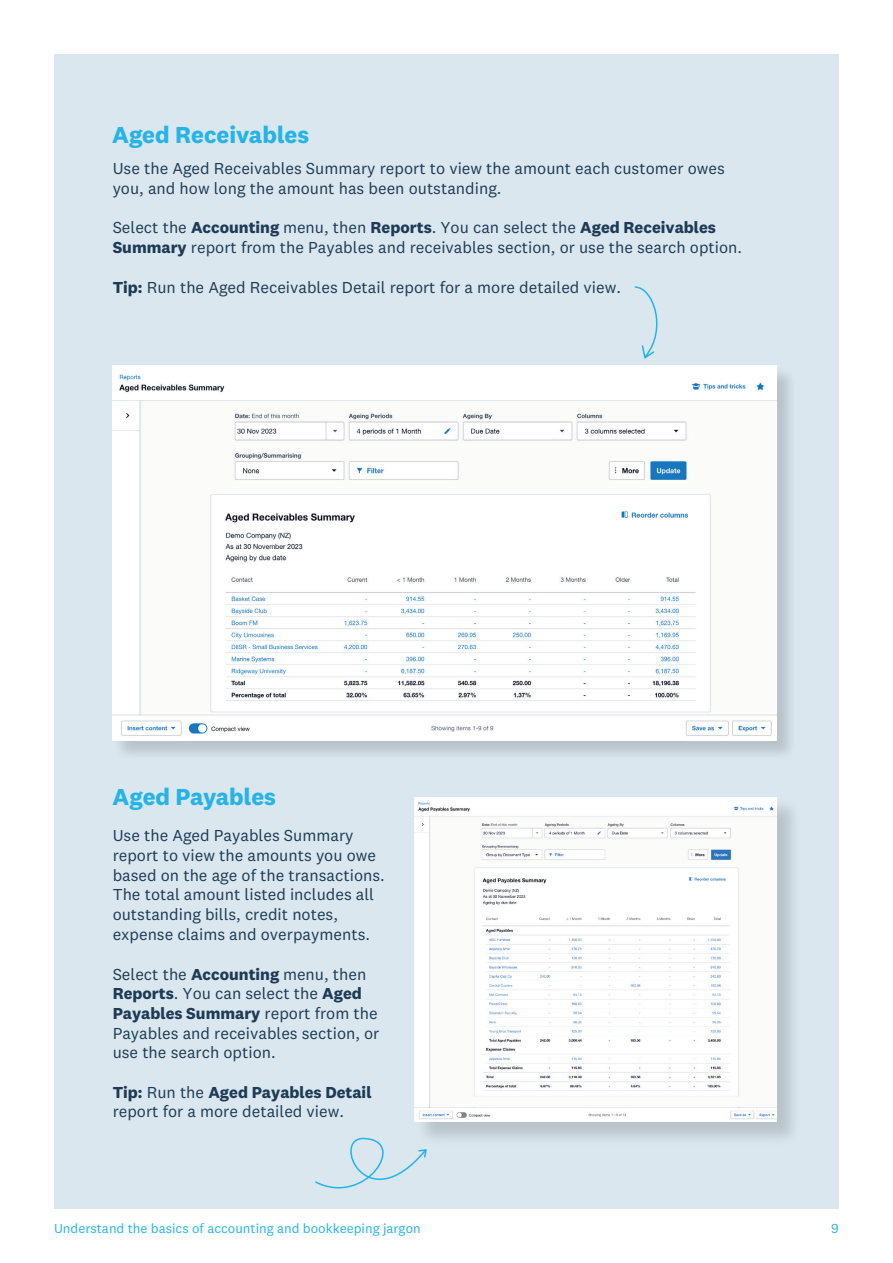
<style>
.page{position:relative;width:893px;height:1263px;background:#fff}
.page>*{position:absolute;margin:0;border:0;box-sizing:border-box;transform-origin:0 0}
.t1{font:700 24px "National 2";color:#26b3e8}
.t2{font:16.5px/19.8px "National 2";color:#1d3b55}
.t3{font:13.5px "National 2";color:#26b3e8}
.s1{font-weight:700}
</style>
<div class="page">
<div style="left:54px;top:54px;width:785px;height:1155px;background:#dae7ef"></div>
<svg style="left:315px;top:1137px;width:112px;height:52px"></svg>
<img style="left:112px;top:365px;width:679px;height:390px">
<img style="left:112px;top:365px;width:664px;height:375px">
<img style="left:410px;top:797px;width:384px;height:354px">
<img style="left:415px;top:797px;width:361px;height:324px">
<svg style="left:634px;top:286px;width:24px;height:73px"></svg>
<h1 class="t1" style="left:112px;top:120px;width:199px">Aged Receivables</h1>
<p class="t2" style="left:113px;top:158px;width:614px">Use the Aged Receivables Summary report to view the amount each customer owes you, and how long the amount has been outstanding.</p>
<p class="t2" style="left:113px;top:218px;width:631px">Select the <span class="s1">Accounting</span> menu, then <span class="s1">Reports</span>. You can select the <span class="s1">Aged Receivables<br>Summary</span> report from the Payables and receivables section, or use the search option.</p>
<p class="t2" style="left:113px;top:277px;width:510px"><span class="s1">Tip:</span> Run the Aged Receivables Detail report for a more detailed view.</p>
<h1 class="t1" style="left:113px;top:782px;width:165px">Aged Payables</h1>
<p class="t2" style="left:113px;top:825px;width:274px">Use the Aged Payables Summary report to view the amounts you owe based on the age of the transactions.<br>The total amount listed includes all outstanding bills, credit notes, expense claims and overpayments.</p>
<p class="t2" style="left:113px;top:964px;width:268px">Select the <span class="s1">Accounting</span> menu, then<br><span class="s1">Reports</span>. You can select the <span class="s1">Aged<br>Payables Summary</span> report from the<br>Payables and receivables section, or use the search option.</p>
<p class="t2" style="left:113px;top:1082px;width:260px;line-height:19.2px"><span class="s1">Tip:</span> Run the <span class="s1">Aged Payables Detail </span>report for a more detailed view.</p>
<p class="t3" style="left:54px;top:1220px;width:368px">Understand the basics of accounting and bookkeeping jargon</p>
<p class="t3" style="left:831px;top:1220px;width:9px">9</p>
</div>
